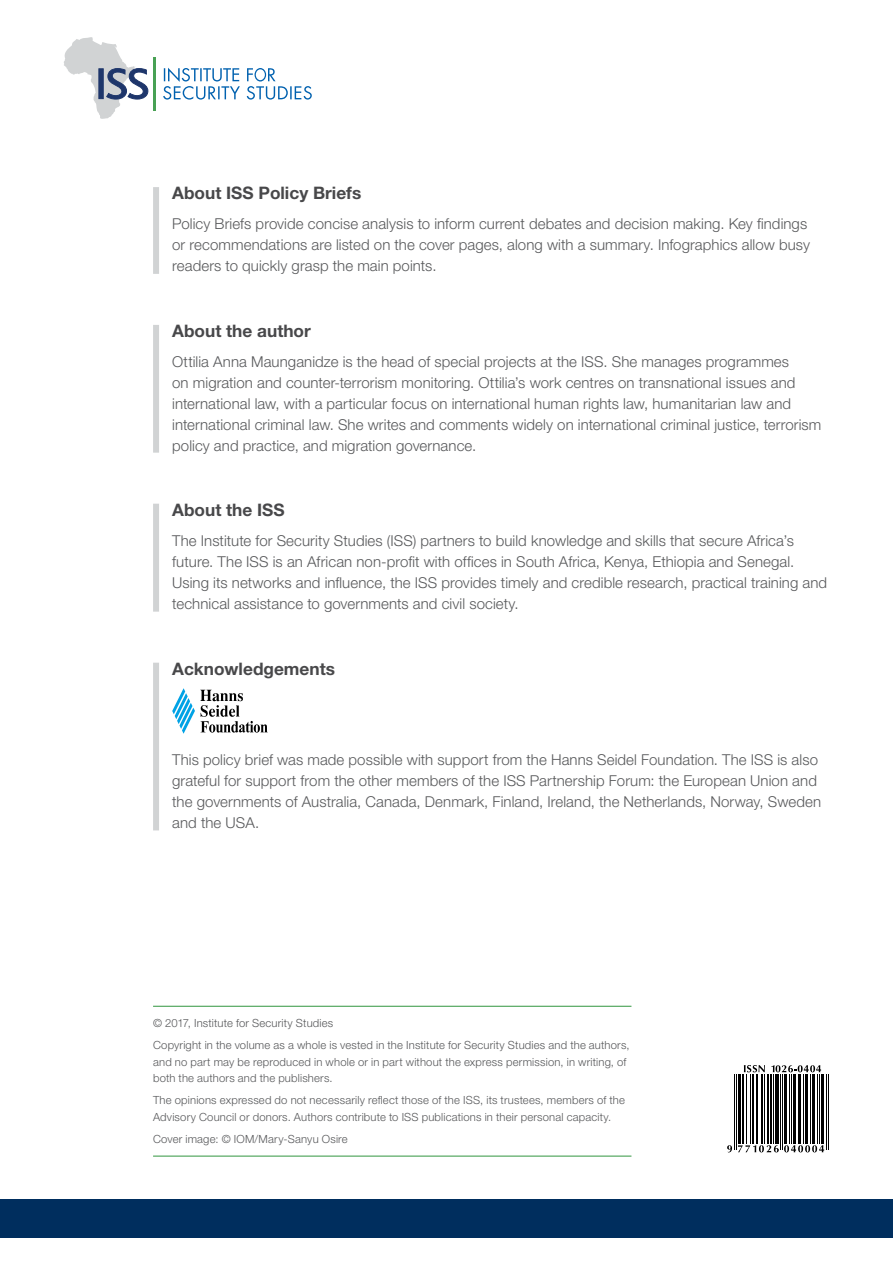
<style>
.page{position:relative;width:893px;height:1263px;background:#fff}
.page>*{position:absolute;margin:0;border:0;box-sizing:border-box;transform-origin:0 0}
.t1{font:700 17.25px "Helvetica Neue LT Std";color:#48484a}
.t2{font:300 15px/21px "Helvetica Neue LT Std";letter-spacing:.005em;color:#58595b}
.t3{font:300 11.25px/16.5px "Helvetica Neue LT Std";letter-spacing:.015em;color:#58595b}
</style>
<div class="page">
<svg style="left:163px;top:68px;width:149px;height:32px"></svg>
<hr style="left:154px;top:57px;width:2px;height:54px;background:#48a154">
<svg style="left:64px;top:37px;width:85px;height:82px"></svg>
<div style="left:0;top:1199px;width:893px;height:38px;background:#002e5e"></div>
<div style="left:153px;top:187px;width:6px;height:87px;background:#d1d3d4"></div>
<div style="left:153px;top:325px;width:6px;height:128px;background:#d1d3d4"></div>
<div style="left:153px;top:663px;width:6px;height:167px;background:#d1d3d4"></div>
<svg style="left:172px;top:688px;width:96px;height:46px"></svg>
<div style="left:153px;top:504px;width:6px;height:108px;background:#d1d3d4"></div>
<hr style="left:153px;top:1006px;width:478px;height:1px;background:#48a154">
<hr style="left:153px;top:1155px;width:478px;height:2px;background:#48a154">
<hr style="left:734px;top:1074px;width:1px;height:76px;background:#000">
<hr style="left:736px;top:1074px;width:1px;height:76px;background:#000">
<hr style="left:738px;top:1074px;width:3px;height:70px;background:#000">
<hr style="left:742px;top:1074px;width:2px;height:70px;background:#000">
<hr style="left:746px;top:1074px;width:1px;height:70px;background:#000">
<hr style="left:750px;top:1074px;width:1px;height:70px;background:#000">
<hr style="left:752px;top:1074px;width:2px;height:70px;background:#000">
<hr style="left:756px;top:1074px;width:2px;height:70px;background:#000">
<hr style="left:761px;top:1074px;width:2px;height:70px;background:#000">
<hr style="left:764px;top:1074px;width:1px;height:70px;background:#000">
<hr style="left:767px;top:1074px;width:2px;height:70px;background:#000">
<hr style="left:770px;top:1074px;width:2px;height:70px;background:#000">
<hr style="left:773px;top:1074px;width:1px;height:70px;background:#000">
<hr style="left:775px;top:1074px;width:4px;height:70px;background:#000">
<hr style="left:780px;top:1074px;width:1px;height:76px;background:#000">
<hr style="left:782px;top:1074px;width:1px;height:76px;background:#000">
<hr style="left:784px;top:1074px;width:3px;height:70px;background:#000">
<hr style="left:789px;top:1074px;width:1px;height:70px;background:#000">
<hr style="left:791px;top:1074px;width:1px;height:70px;background:#000">
<hr style="left:793px;top:1074px;width:3px;height:70px;background:#000">
<hr style="left:798px;top:1074px;width:3px;height:70px;background:#000">
<hr style="left:803px;top:1074px;width:1px;height:70px;background:#000">
<hr style="left:805px;top:1074px;width:3px;height:70px;background:#000">
<hr style="left:810px;top:1074px;width:1px;height:70px;background:#000">
<hr style="left:812px;top:1074px;width:3px;height:70px;background:#000">
<hr style="left:817px;top:1074px;width:1px;height:70px;background:#000">
<hr style="left:819px;top:1074px;width:1px;height:70px;background:#000">
<hr style="left:821px;top:1074px;width:3px;height:70px;background:#000">
<hr style="left:826px;top:1074px;width:1px;height:76px;background:#000">
<hr style="left:828px;top:1074px;width:1px;height:76px;background:#000">
<svg style="left:727px;top:1145px;width:5px;height:7px"></svg>
<svg style="left:738px;top:1145px;width:86px;height:7px"></svg>
<svg style="left:744px;top:1065px;width:21px;height:7px"></svg>
<svg style="left:771px;top:1065px;width:50px;height:7px"></svg>
<p class="t1" style="left:172px;top:183px;width:191px">About ISS Policy Briefs</p>
<p class="t2" style="left:172px;top:213px;width:639px">Policy Briefs provide concise analysis to inform current debates and decision making. Key findings or recommendations are listed on the cover pages, along with a summary. Infographics allow busy readers to quickly grasp the main points.</p>
<p class="t1" style="left:172px;top:320px;width:140px">About the author</p>
<p class="t2" style="left:172px;top:351px;width:651px">Ottilia Anna Maunganidze is the head of special projects at the ISS. She manages programmes<br>on migration and counter-terrorism monitoring. Ottilia’s work centres on transnational issues and international law, with a particular focus on international human rights law, humanitarian law and international criminal law. She writes and comments widely on international criminal justice, terrorism policy and practice, and migration governance.</p>
<p class="t1" style="left:172px;top:499px;width:114px">About the ISS</p>
<p class="t2" style="left:172px;top:529px;width:656px">The Institute for Security Studies (ISS) partners to build knowledge and skills that secure Africa’s future. The ISS is an African non-profit with offices in South Africa, Kenya, Ethiopia and Senegal.<br>Using its networks and influence, the ISS provides timely and credible research, practical training and technical assistance to governments and civil society.</p>
<p class="t1" style="left:172px;top:658px;width:164px">Acknowledgements</p>
<p class="t2" style="left:172px;top:749px;width:650px">This policy brief was made possible with support from the Hanns Seidel Foundation. The ISS is also grateful for support from the other members of the ISS Partnership Forum: the European Union and the governments of Australia, Canada, Denmark, Finland, Ireland, the Netherlands, Norway, Sweden and the USA.</p>
<p class="t3" style="left:153px;top:1012px;width:478px;line-height:22px">© 2017, Institute for Security Studies<br>Copyright in the volume as a whole is vested in the Institute for Security Studies and the authors,</p>
<p class="t3" style="left:153px;top:1053px;width:475px">and no part may be reproduced in whole or in part without the express permission, in writing, of both the authors and the publishers.</p>
<p class="t3" style="left:153px;top:1092px;width:473px">The opinions expressed do not necessarily reflect those of the ISS, its trustees, members of the<br>Advisory Council or donors. Authors contribute to ISS publications in their personal capacity.</p>
<p class="t3" style="left:153px;top:1130px;width:196px">Cover image: © IOM/Mary-Sanyu Osire</p>
</div>
